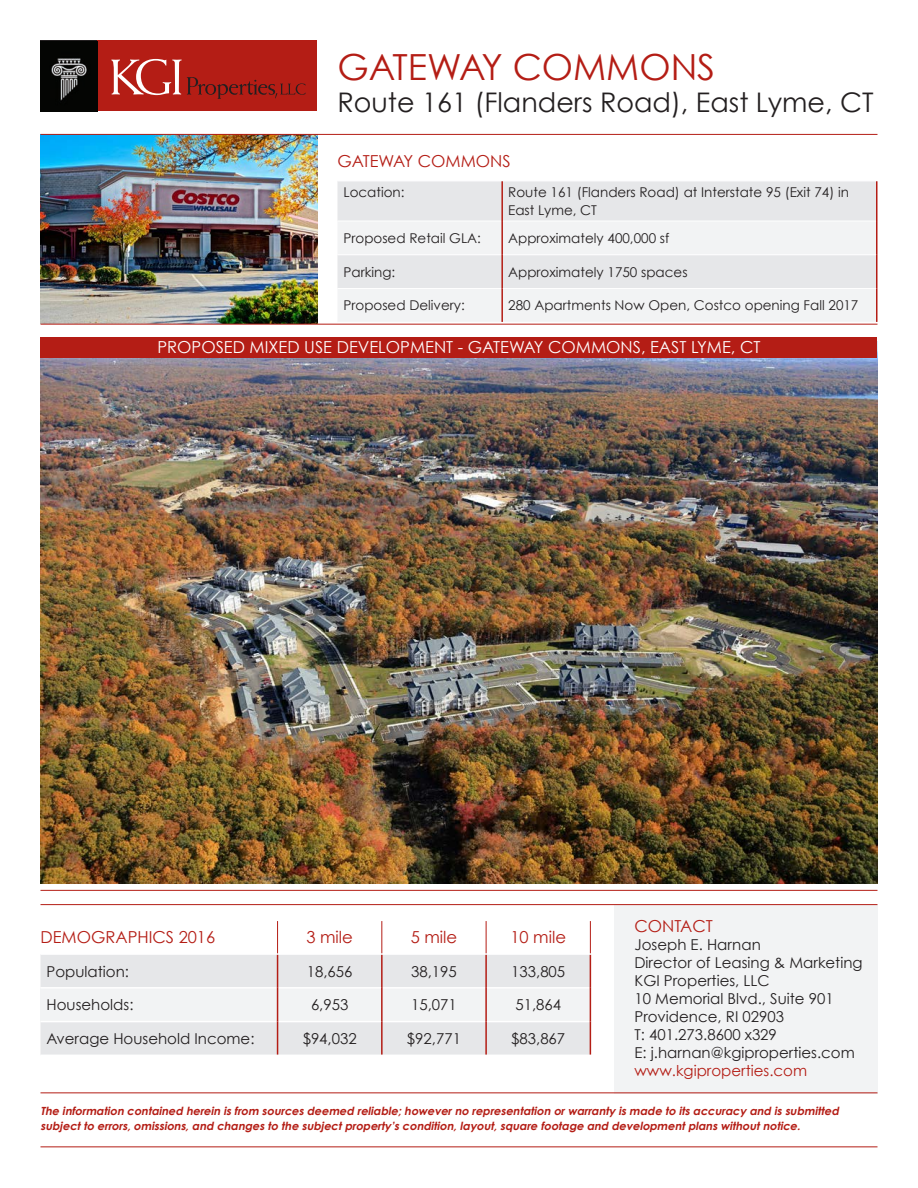
<style>
.page{position:relative;width:918px;height:1188px;background:#fff}
.page>*{position:absolute;margin:0;border:0;box-sizing:border-box;transform-origin:0 0}
.Table_text{font:36px "Century Gothic";color:#b41d15}
.Table_text-2{font:27px "Century Gothic";color:#231f20}
.proposed{font:16.5px "Century Gothic";color:#fff}
.Table_Header_All_Cap{font:16.5px "Century Gothic";color:#b41d15}
.Table_header{font:16.5px "Century Gothic";color:#b41d15}
.description_roster{font:15px/18px "Century Gothic";color:#231f20}
.roster{font:15px "Century Gothic";color:#231f20}
.Table_text-3{font:15px "Century Gothic";color:#231f20}
.Table_text-4{font:13.5px/18px "Century Gothic";color:#231f20}
.roster-2{font:13.5px "Century Gothic";color:#231f20}
.description_roster-2{font:italic 700 11.25px/15px "Century Gothic";color:#b41d15}
.s1{color:#b41d15}
</style>
<div class="page">
<div style="left:614px;top:905px;width:264px;height:189px;background:#f2f3f4"></div>
<hr style="left:40px;top:1146px;width:838px;height:1px;background:#b41d15">
<hr style="left:40px;top:1092px;width:838px;height:1px;background:#b41d15">
<div style="left:40px;top:40px;width:277px;height:71px;background:#b41d15"></div>
<svg style="left:111px;top:59px;width:195px;height:40px"></svg>
<svg style="left:40px;top:40px;width:57px;height:71px;fill:#040503"></svg>
<div style="left:338px;top:182px;width:538px;height:39px;background:#e6e7e9"></div>
<svg style="left:338px;top:222px;width:538px;height:100px;fill:#f2f3f4"></svg>
<hr style="left:338px;top:254px;width:163px;height:1px;background:#fff">
<hr style="left:503px;top:254px;width:373px;height:1px;background:#fff">
<hr style="left:338px;top:288px;width:163px;height:1px;background:#fff">
<hr style="left:503px;top:288px;width:373px;height:1px;background:#fff">
<hr style="left:501px;top:181px;width:2px;height:40px;background:#b41d15">
<hr style="left:876px;top:181px;width:2px;height:40px;background:#b41d15">
<hr style="left:501px;top:221px;width:2px;height:34px;background:#b41d15">
<hr style="left:876px;top:221px;width:2px;height:34px;background:#b41d15">
<hr style="left:501px;top:255px;width:2px;height:34px;background:#b41d15">
<hr style="left:876px;top:255px;width:2px;height:34px;background:#b41d15">
<hr style="left:501px;top:289px;width:2px;height:33px;background:#b41d15">
<hr style="left:876px;top:289px;width:2px;height:33px;background:#b41d15">
<img style="left:40px;top:135px;width:277px;height:188px">
<hr style="left:40px;top:324px;width:838px;height:1px;background:#b41d15">
<img style="left:40px;top:357px;width:838px;height:526px">
<hr style="left:40px;top:890px;width:838px;height:1px;background:#b41d15">
<hr style="left:40px;top:134px;width:838px;height:1px;background:#b41d15">
<hr style="left:40px;top:904px;width:838px;height:1px;background:#b41d15">
<div style="left:40px;top:337px;width:838px;height:20px;background:#b41d15"></div>
<svg style="left:40px;top:921px;width:550px;height:134px"></svg>
<hr style="left:40px;top:953px;width:238px;height:2px;background:#fff">
<hr style="left:278px;top:953px;width:104px;height:2px;background:#fff">
<hr style="left:382px;top:953px;width:104px;height:2px;background:#fff">
<hr style="left:486px;top:953px;width:105px;height:2px;background:#fff">
<hr style="left:40px;top:987px;width:237px;height:2px;background:#fff">
<hr style="left:278px;top:987px;width:103px;height:2px;background:#fff">
<hr style="left:383px;top:987px;width:102px;height:2px;background:#fff">
<hr style="left:487px;top:987px;width:103px;height:2px;background:#fff">
<hr style="left:40px;top:1021px;width:237px;height:1px;background:#fff">
<hr style="left:278px;top:1021px;width:103px;height:1px;background:#fff">
<hr style="left:383px;top:1021px;width:102px;height:1px;background:#fff">
<hr style="left:487px;top:1021px;width:103px;height:1px;background:#fff">
<hr style="left:277px;top:921px;width:1px;height:32px;background:#b41d15">
<hr style="left:381px;top:921px;width:1px;height:32px;background:#b41d15">
<hr style="left:486px;top:921px;width:1px;height:32px;background:#b41d15">
<hr style="left:590px;top:921px;width:1px;height:32px;background:#b41d15">
<hr style="left:277px;top:955px;width:1px;height:33px;background:#b41d15">
<hr style="left:381px;top:955px;width:2px;height:33px;background:#b41d15">
<hr style="left:485px;top:955px;width:2px;height:33px;background:#b41d15">
<hr style="left:590px;top:955px;width:1px;height:33px;background:#b41d15">
<hr style="left:277px;top:988px;width:1px;height:34px;background:#b41d15">
<hr style="left:381px;top:988px;width:2px;height:34px;background:#b41d15">
<hr style="left:485px;top:988px;width:2px;height:34px;background:#b41d15">
<hr style="left:590px;top:988px;width:1px;height:34px;background:#b41d15">
<hr style="left:277px;top:1022px;width:1px;height:33px;background:#b41d15">
<hr style="left:381px;top:1022px;width:2px;height:33px;background:#b41d15">
<hr style="left:485px;top:1022px;width:2px;height:33px;background:#b41d15">
<hr style="left:590px;top:1022px;width:1px;height:33px;background:#b41d15">
<p class="Table_text" style="left:338px;top:45px;width:379px">GATEWAY COMMONS</p>
<p class="Table_text-2" style="left:338px;top:86px;width:538px">Route 161 (Flanders Road), East Lyme, CT</p>
<p class="Table_Header_All_Cap" style="left:338px;top:151px;width:175px">GATEWAY COMMONS</p>
<p class="Table_text-4" style="left:344px;top:183px;width:63px">Location:</p>
<p class="Table_text-4" style="left:508px;top:183px;width:342px">Route 161 (Flanders Road) at Interstate 95 (Exit 74) in<br>East Lyme, CT</p>
<p class="Table_text-4" style="left:344px;top:229px;width:139px">Proposed Retail GLA:</p>
<p class="Table_text-4" style="left:508px;top:229px;width:163px">Approximately 400,000 sf</p>
<p class="Table_text-4" style="left:344px;top:263px;width:53px">Parking:</p>
<p class="Table_text-4" style="left:508px;top:263px;width:181px">Approximately 1750 spaces</p>
<p class="Table_text-4" style="left:344px;top:296px;width:123px">Proposed Delivery:</p>
<p class="roster-2" style="left:508px;top:297px;width:352px">280 Apartments Now Open, Costco opening Fall 2017</p>
<p class="proposed" style="left:158px;top:337px;width:604px">PROPOSED MIXED USE DEVELOPMENT - GATEWAY COMMONS, EAST LYME, CT</p>
<p class="Table_Header_All_Cap" style="left:40px;top:927px;width:176px">DEMOGRAPHICS 2016</p>
<p class="Table_header" style="left:306px;top:927px;width:48px">3 mile</p>
<p class="Table_header" style="left:411px;top:927px;width:48px">5 mile</p>
<p class="Table_header" style="left:510px;top:927px;width:57px">10 mile</p>
<p class="Table_text-3" style="left:47px;top:962px;width:84px">Population:</p>
<p class="roster" style="left:307px;top:962px;width:47px">18,656</p>
<p class="roster" style="left:411px;top:962px;width:47px">38,195</p>
<p class="roster" style="left:511px;top:962px;width:56px">133,805</p>
<p class="Table_text-3" style="left:47px;top:996px;width:88px">Households:</p>
<p class="roster" style="left:311px;top:996px;width:39px">6,953</p>
<p class="roster" style="left:411px;top:996px;width:47px">15,071</p>
<p class="roster" style="left:515px;top:996px;width:47px">51,864</p>
<p class="Table_text-3" style="left:47px;top:1030px;width:210px">Average Household Income:</p>
<p class="roster" style="left:303px;top:1030px;width:56px">$94,032</p>
<p class="roster" style="left:407px;top:1030px;width:56px">$92,771</p>
<p class="roster" style="left:511px;top:1030px;width:56px">$83,867</p>
<p class="Table_Header_All_Cap" style="left:634px;top:916px;width:80px">CONTACT</p>
<p class="description_roster" style="left:634px;top:935px;width:128px">Joseph E. Harnan</p>
<p class="description_roster" style="left:634px;top:953px;width:230px">Director of Leasing &amp; Marketing</p>
<p class="description_roster" style="left:634px;top:971px;width:137px">KGI Properties, LLC</p>
<p class="description_roster" style="left:634px;top:989px;width:201px">10 Memorial Blvd., Suite 901</p>
<p class="description_roster" style="left:634px;top:1007px;width:151px">Providence, RI 02903</p>
<p class="description_roster" style="left:634px;top:1025px;width:144px">T: 401.273.8600 x329</p>
<p class="description_roster" style="left:634px;top:1043px;width:222px">E: j.harnan@kgiproperties.com <span class="s1">www.kgiproperties.com</span></p>
<p class="description_roster-2" style="left:40px;top:1103px;width:802px">The information contained herein is from sources deemed reliable; however no representation or warranty is made to its accuracy and is submitted subject to errors, omissions, and changes to the subject property’s condition, layout, square footage and development plans without notice.</p>
</div>
